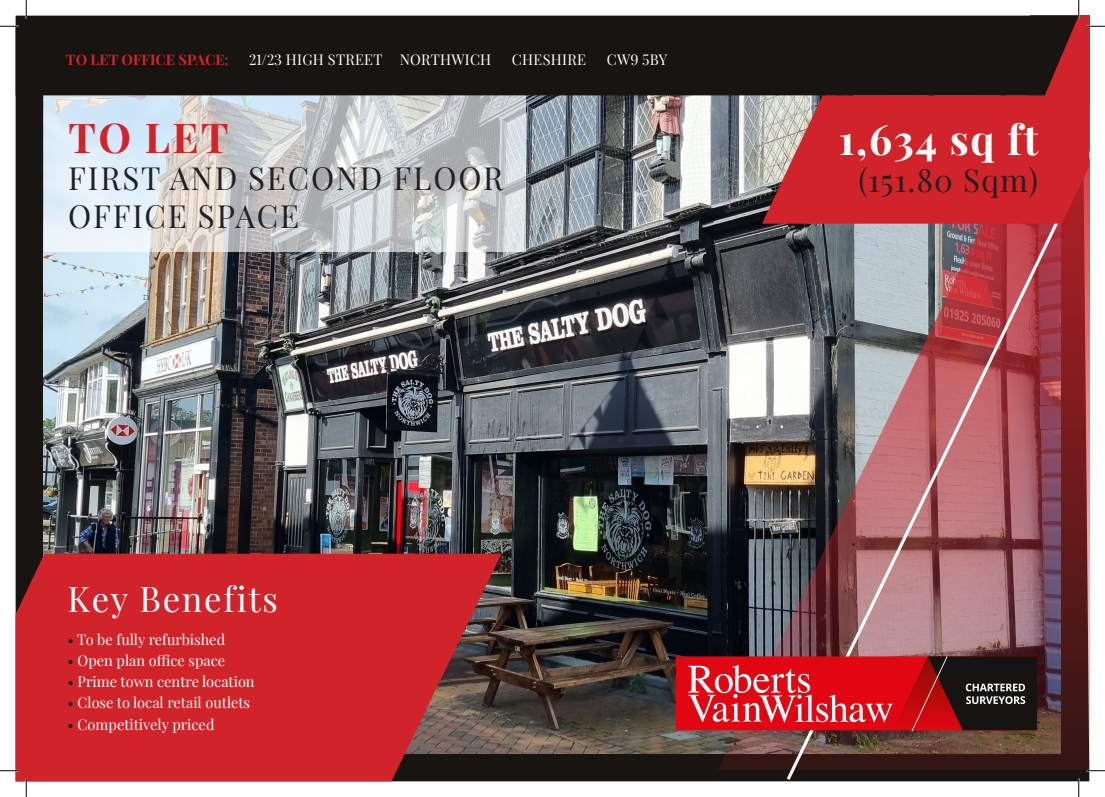
<style>
.page{position:relative;width:1105px;height:797px;background:#fff}
.page>*{position:absolute;margin:0;border:0;box-sizing:border-box;transform-origin:0 0}
.t1{font:700 41.25px "Playfair Display";letter-spacing:.04em;color:#fff}
.t2{font:700 41.25px "Playfair Display";color:#d1232a}
.t3{font:34.5px "Playfair Display";letter-spacing:.05em;color:#fff}
.t4{font:31.25px/37.5px "Playfair Display";letter-spacing:.06em;color:#231f20}
.t5{font:14.5px "Playfair Display";color:#fff}
.t6{font:14.5px "Playfair Display";letter-spacing:.02em;color:#fff}
.t7{font:700 14.5px "Playfair Display";color:#d1232a}
.s1{color:#231f20}
</style>
<div class="page">
<div style="left:16px;top:95px;width:768px;height:686px;background:#181411"></div>
<img style="left:44px;top:95px;width:674px;height:658px">
<svg style="left:718px;top:95px;width:66px;height:674px;background:#69686a"></svg>
<svg style="left:44px;top:95px;width:482px;height:157px;background:#d0d4d8"></svg>
<img style="left:784px;top:224px;width:305px;height:557px">
<svg style="left:16px;top:553px;width:485px;height:228px;background:#c0262c"></svg>
<svg style="left:762px;top:95px;width:327px;height:129px;background:#cd3137"></svg>
<svg style="left:676px;top:656px;width:361px;height:74px;background:#b1262d"></svg>
<div style="left:1030px;top:16px;width:59px;height:88px;background:#d1232a"></div>
<div style="left:16px;top:16px;width:1062px;height:79px;background:#181411"></div>
<svg style="left:0;top:25px;width:19px;height:2px"></svg>
<svg style="left:1086px;top:25px;width:19px;height:2px"></svg>
<svg style="left:0;top:770px;width:19px;height:1px"></svg>
<svg style="left:1086px;top:770px;width:19px;height:1px"></svg>
<svg style="left:25px;top:0;width:2px;height:19px"></svg>
<svg style="left:25px;top:778px;width:2px;height:19px"></svg>
<svg style="left:1078px;top:0;width:1px;height:19px"></svg>
<svg style="left:1078px;top:778px;width:1px;height:19px"></svg>
<p class="t7" style="left:66px;top:48px;width:164px">TO LET OFFICE SPACE:</p>
<p class="t6" style="left:249px;top:49px;width:244px">21/23 HIGH STREET NORTHWICH</p>
<p class="t6" style="left:512px;top:49px;width:76px">CHESHIRE</p>
<p class="t5" style="left:607px;top:49px;width:62px">CW9 5BY</p>
<p class="t2" style="left:68px;top:105px;width:162px">TO LET</p>
<p class="t4" style="left:68px;top:157px;width:437px">FIRST AND SECOND FLOOR<br>OFFICE SPACE</p>
<p class="t3" style="left:68px;top:572px;width:212px">Key Benefits</p>
<p class="t5" style="left:68px;top:627px;width:159px"><span class="s1">•</span> To be fully refurbished</p>
<p class="t5" style="left:68px;top:649px;width:159px"><span class="s1">•</span> Open plan office space</p>
<p class="t5" style="left:68px;top:670px;width:189px"><span class="s1">•</span> Prime town centre location</p>
<p class="t5" style="left:68px;top:691px;width:184px"><span class="s1">•</span> Close to local retail outlets</p>
<p class="t5" style="left:68px;top:712px;width:148px"><span class="s1">•</span> Competitively priced</p>
<p class="t1" style="left:839px;top:107px;width:201px">1,634 sq ft</p>
<p class="t4" style="left:858px;top:159px;width:181px">(151.80 Sqm)</p>
</div>
